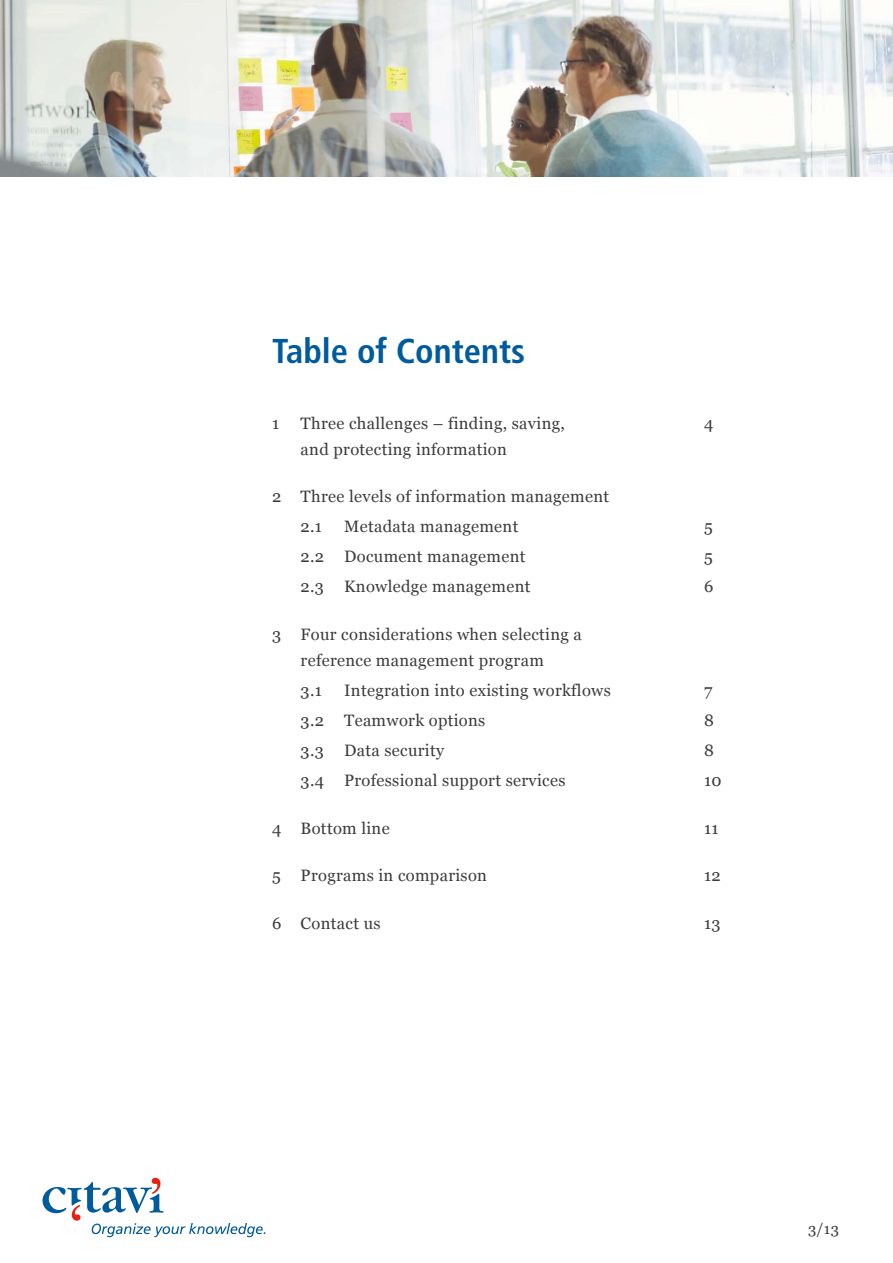
<style>
.page{position:relative;width:893px;height:1263px;background:#fff}
.page>*{position:absolute;margin:0;border:0;box-sizing:border-box;transform-origin:0 0}
.head_blau_trade{font:700 condensed 34.5px "Frutiger";color:#005b9d}
.Fließ_10_5_-_16{font:16.5px/30px "Georgia";letter-spacing:.02em;color:#3c3c3b}
.t1{font:15px "Georgia";color:#3c3c3b}
</style>
<div class="page">
<svg style="left:43px;top:1178px;width:223px;height:59px"></svg>
<img style="left:0;top:0;width:893px;height:177px">
<p class="head_blau_trade" style="left:272px;top:331px;width:255px">Table of Contents</p>
<p class="Fließ_10_5_-_16" style="left:272px;top:407px;width:9px">1</p>
<p class="Fließ_10_5_-_16" style="left:301px;top:407px;width:266px">Three challenges – finding, saving,</p>
<p class="Fließ_10_5_-_16" style="left:704px;top:407px;width:11px">4</p>
<p class="Fließ_10_5_-_16" style="left:301px;top:433px;width:208px">and protecting information</p>
<p class="Fließ_10_5_-_16" style="left:301px;top:481px;width:310px;text-indent:-28px">2 Three levels of information management<br>2.1</p>
<p class="Fließ_10_5_-_16" style="left:344px;top:511px;width:176px">Metadata management</p>
<p class="Fließ_10_5_-_16" style="left:704px;top:511px;width:10px">5</p>
<p class="Fließ_10_5_-_16" style="left:301px;top:541px;width:226px">2.2 Document management</p>
<p class="Fließ_10_5_-_16" style="left:704px;top:541px;width:10px">5</p>
<p class="Fließ_10_5_-_16" style="left:301px;top:571px;width:231px">2.3 Knowledge management</p>
<p class="Fließ_10_5_-_16" style="left:704px;top:571px;width:11px">6</p>
<p class="Fließ_10_5_-_16" style="left:272px;top:620px;width:311px;line-height:26.2px;text-align:center">3 Four considerations when selecting a reference management program</p>
<p class="Fließ_10_5_-_16" style="left:301px;top:675px;width:23px">3.1</p>
<p class="Fließ_10_5_-_16" style="left:344px;top:675px;width:268px">Integration into existing workflows</p>
<p class="Fließ_10_5_-_16" style="left:704px;top:675px;width:10px">7</p>
<p class="Fließ_10_5_-_16" style="left:301px;top:705px;width:186px">3.2 Teamwork options</p>
<p class="Fließ_10_5_-_16" style="left:704px;top:705px;width:11px">8</p>
<p class="Fließ_10_5_-_16" style="left:301px;top:735px;width:145px">3.3 Data security</p>
<p class="Fließ_10_5_-_16" style="left:704px;top:735px;width:11px">8</p>
<p class="Fließ_10_5_-_16" style="left:301px;top:765px;width:266px">3.4 Professional support services</p>
<p class="Fließ_10_5_-_16" style="left:704px;top:765px;width:19px">10</p>
<p class="Fließ_10_5_-_16" style="left:272px;top:812px;width:119px">4 Bottom line</p>
<p class="Fließ_10_5_-_16" style="left:704px;top:812px;width:16px">11</p>
<p class="Fließ_10_5_-_16" style="left:272px;top:860px;width:216px">5 Programs in comparison</p>
<p class="Fließ_10_5_-_16" style="left:704px;top:860px;width:18px">12</p>
<p class="Fließ_10_5_-_16" style="left:272px;top:907px;width:110px">6 Contact us</p>
<p class="Fließ_10_5_-_16" style="left:704px;top:907px;width:18px">13</p>
<p class="t1" style="left:808px;top:1218px;width:32px">3/13</p>
</div>
